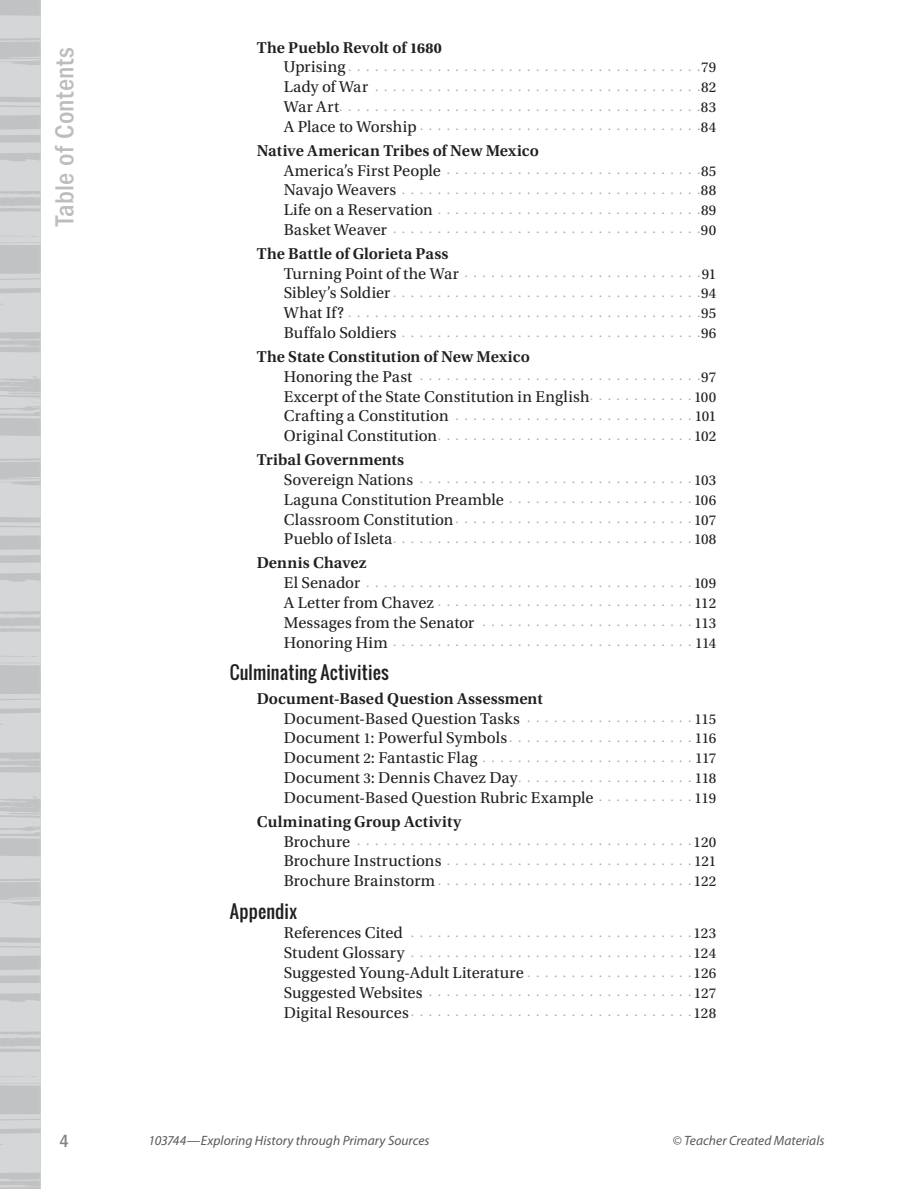
<style>
.page{position:relative;width:919px;height:1189px;background:#fff}
.page>*{position:absolute;margin:0;border:0;box-sizing:border-box;transform-origin:0 0}
.t1{font:500 condensed 27px "ITC Franklin Gothic Std";letter-spacing:.01em;color:#bcbdc0}
.t2{font:18px "Oswald";letter-spacing:.01em;color:#231f20}
.t3{font:500 condensed 18px "ITC Franklin Gothic Std";color:#808285}
.t4{font:16.5px/19.8px "Utopia Std";letter-spacing:.005em;color:#231f20}
.t5{font:600 16.5px "Utopia Std";letter-spacing:.005em;color:#231f20}
.t6{font:13.5px/19.8px "Utopia Std";color:#a8a9ad;text-align:justify}
.t7{font:italic 13.5px "Myriad Pro";color:#57585a}
.s1{font-weight:700;font-size:15px}
.s2{font-size:16.5px;color:#231f20}
.s3{font-size:15px;color:#231f20}
.s4{font-size:13.5px;color:#a8a9ad}
.s5{font-size:15px}
.s6{font-weight:600}
</style>
<div class="page">
<svg style="left:0;top:17px;width:41px;height:1146px;background:#cdced0"></svg>
<svg style="left:0;top:0;width:41px;height:17px"></svg>
<svg style="left:0;top:1163px;width:41px;height:26px"></svg>
<h1 class="t1" style="left:49px;top:226px;width:180px;rotate:-90deg">Table of Contents</h1>
<p class="t5" style="left:257px;top:38px;width:186px">The Pueblo Revolt of <span class="s1">1680</span></p>
<p class="t6" style="left:284px;top:57px;width:434px"><span class="s2">Uprising</span> . . . . . . . . . . . . . . . . . . . . . . . . . . . . . . . . . . . . . . . .<span class="s3">79<br></span><span class="s2">Lady of War</span>.....................................<span class="s3">82<br></span><span class="s2">War Art</span>.........................................<span class="s3">83<br></span><span class="s2">A Place to Worship</span>................................<span class="s3">84</span></p>
<p class="t5" style="left:257px;top:141px;width:283px">Native American Tribes of New Mexico</p>
<p class="t6" style="left:283px;top:160px;width:434px"><span class="s2">America’s First People</span>.............................<span class="s3">85<br></span><span class="s2">Navajo Weavers</span>..................................<span class="s3">88<br></span><span class="s2">Life on a Reservation</span>..............................<span class="s3">89<br></span><span class="s2">Basket Weaver</span>...................................<span class="s3">90</span></p>
<p class="t5" style="left:257px;top:244px;width:193px">The Battle of Glorieta Pass</p>
<p class="t6" style="left:284px;top:263px;width:434px"><span class="s2">Turning Point of the War</span>...........................<span class="s3">91<br></span><span class="s2">Sibley’s Soldier</span> . . . . . . . . . . . . . . . . . . . . . . . . . . . . . . . . . . .<span class="s3">94<br></span><span class="s2">What If?</span>........................................<span class="s3">95<br></span><span class="s2">Buffalo Soldiers</span>..................................<span class="s3">96</span></p>
<p class="t5" style="left:257px;top:347px;width:274px">The State Constitution of New Mexico</p>
<p class="t6" style="left:283px;top:366px;width:434px"><span class="s2">Honoring the Past</span> ................................<span class="s3">97</span></p>
<p class="t4" style="left:284px;top:386px;width:434px">Excerpt of the State Constitution in English<span class="s4">. . . . . . . . . . . .</span> <span class="s5">100</span></p>
<p class="t6" style="left:284px;top:406px;width:434px"><span class="s2">Crafting a Constitution</span>........................... <span class="s3">101<br></span><span class="s2">Original Constitution</span>.............................<span class="s3">102</span></p>
<p class="t5" style="left:257px;top:450px;width:149px">Tribal Governments</p>
<p class="t6" style="left:283px;top:469px;width:434px"><span class="s2">Sovereign Nations</span>............................... <span class="s3">103</span></p>
<p class="t4" style="left:284px;top:489px;width:434px">Laguna Constitution Preamble <span class="s4">. . . . . . . . . . . . . . . . . . . . .</span> <span class="s5">106</span></p>
<p class="t6" style="left:284px;top:509px;width:434px"><span class="s2">Classroom Constitution</span>...........................<span class="s3">107<br></span><span class="s2">Pueblo of Isleta</span>..................................<span class="s3">108</span></p>
<p class="t5" style="left:257px;top:553px;width:111px">Dennis Chavez</p>
<p class="t6" style="left:283px;top:572px;width:434px"><span class="s2">El Senador</span>.....................................<span class="s3">109<br></span><span class="s2">A Letter from Chavez</span>............................. <span class="s3">112<br></span><span class="s2">Messages from the Senator</span> ........................ <span class="s3">113<br></span><span class="s2">Honoring Him</span>.................................. <span class="s3">114</span></p>
<h2 class="t2" style="left:230px;top:658px;width:161px">Culminating Activities</h2>
<p class="t4" style="left:283px;top:688px;width:434px;text-indent:-27px"><span class="s6">Document-Based Question Assessment<br></span>Document-Based Question Tasks <span class="s4">. . . . . . . . . . . . . . . . . . .</span> <span class="s5">115<br></span>Document <span class="s5">1</span>: Powerful Symbols <span class="s4">. . . . . . . . . . . . . . . . . . . . .</span> <span class="s5">116</span></p>
<p class="t6" style="left:284px;top:747px;width:433px"><span class="s2">Document</span> <span class="s3">2</span><span class="s2">: Fantastic Flag</span>........................ <span class="s3">117</span></p>
<p class="t4" style="left:284px;top:767px;width:433px">Document <span class="s5">3</span>: Dennis Chavez Day<span class="s4">. . . . . . . . . . . . . . . . . . . .</span> <span class="s5">118<br></span>Document-Based Question Rubric Example <span class="s4">. . . . . . . . . . .</span> <span class="s5">119</span></p>
<p class="t5" style="left:257px;top:811px;width:206px">Culminating Group Activity</p>
<p class="t6" style="left:283px;top:830px;width:434px"><span class="s2">Brochure</span>......................................<span class="s3">120<br></span><span class="s2">Brochure Instructions</span>............................<span class="s3">121<br></span><span class="s2">Brochure Brainstorm</span>.............................<span class="s3">122</span></p>
<h2 class="t2" style="left:230px;top:897px;width:69px">Appendix</h2>
<p class="t6" style="left:284px;top:922px;width:434px"><span class="s2">References Cited</span> ................................<span class="s3">123<br></span><span class="s2">Student Glossary</span>................................<span class="s3">124</span></p>
<p class="t4" style="left:284px;top:962px;width:434px">Suggested Young-Adult Literature <span class="s4">. . . . . . . . . . . . . . . . . . .</span> <span class="s5">126</span></p>
<p class="t6" style="left:284px;top:982px;width:434px"><span class="s2">Suggested Websites</span>..............................<span class="s3">127<br></span><span class="s2">Digital Resources</span>................................<span class="s3">128</span></p>
<h2 class="t3" style="left:60px;top:1130px;width:11px">4</h2>
<p class="t7" style="left:149px;top:1132px;width:282px">103744—Exploring History through Primary Sources</p>
<p class="t7" style="left:672px;top:1132px;width:153px">© Teacher Created Materials</p>
</div>
